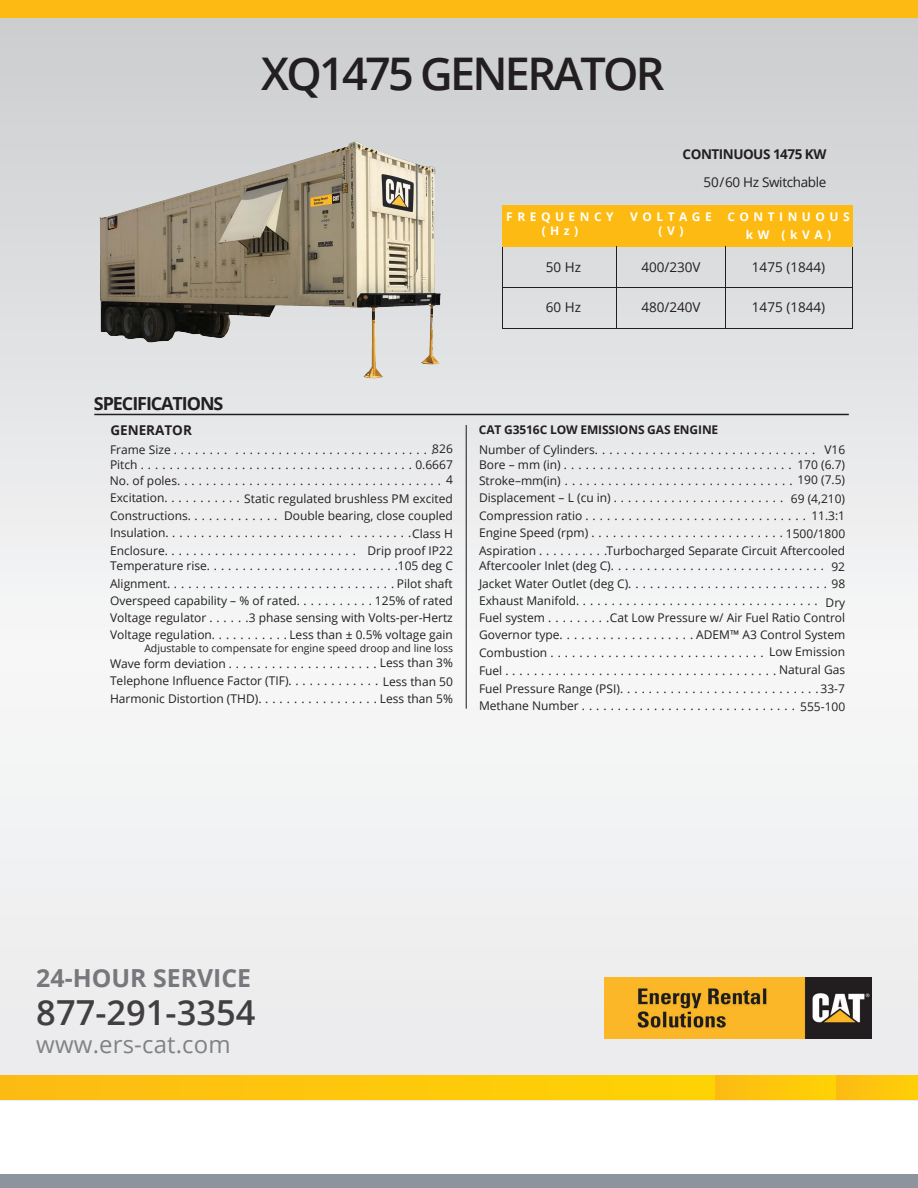
<style>
.page{position:relative;width:918px;height:1188px;background:#fff}
.page>*{position:absolute;margin:0;border:0;box-sizing:border-box;transform-origin:0 0}
.t1{font:600 45px "Open Sans";letter-spacing:-.06em;color:#231f20}
.t2{font:600 34.5px "Open Sans";color:#413f41}
.t3{font:700 24.9px "Open Sans";color:#77787c}
.t4{font:24px "Open Sans";letter-spacing:.005em;color:#808385}
.t5{font:700 18px "Open Sans";letter-spacing:-.06em;color:#231f20}
.t6{font:13.5px "Open Sans";color:#231f20}
.t7{font:13.5px "Open Sans";letter-spacing:-.025em;color:#231f20}
.t8{font:700 13.5px "Open Sans";letter-spacing:-.035em;color:#231f20}
.t9{font:700 13.5px "Open Sans";color:#231f20}
.t10{font:12px/17.5px "Open Sans";color:#231f20}
.t11{font:700 12px/14.4px "Open Sans";letter-spacing:.375em;color:#fff;text-align:center}
.t12{font:700 12px "Open Sans";letter-spacing:-.01em;color:#231f20}
.t13{font:10.5px "Open Sans";color:#231f20}
</style>
<div class="page">
<div style="left:0;top:0;width:917px;height:1100px;background:linear-gradient(to bottom,#d4d6d7,#fafafb)"></div>
<hr style="left:503px;top:244px;width:1px;height:84px;background:#231f20">
<div style="left:503px;top:205px;width:350px;height:42px;background:#fcba13"></div>
<div style="left:0;top:0;width:918px;height:18px;background:#fcba13"></div>
<div style="left:0;top:1075px;width:716px;height:25px;background:#fec70c"></div>
<div style="left:716px;top:1075px;width:121px;height:25px;background:#fec70c"></div>
<div style="left:837px;top:1075px;width:81px;height:25px;background:#fec50d"></div>
<img style="left:605px;top:978px;width:267px;height:61px">
<div style="left:0;top:1174px;width:918px;height:14px;background:#8d949d"></div>
<hr style="left:617px;top:246px;width:1px;height:82px;background:#231f20">
<hr style="left:725px;top:246px;width:1px;height:82px;background:#231f20">
<hr style="left:503px;top:288px;width:349px;height:1px;background:#231f20">
<hr style="left:852px;top:247px;width:1px;height:82px;background:#231f20">
<hr style="left:503px;top:328px;width:349px;height:1px;background:#231f20">
<hr style="left:94px;top:414px;width:755px;height:1px;background:#231f20">
<hr style="left:466px;top:425px;width:1px;height:284px;background:#231f20">
<img style="left:99px;top:142px;width:342px;height:237px">
<h1 class="t1" style="left:261px;top:42px;width:405px">XQ1475 GENERATOR</h1>
<p class="t8" style="left:683px;top:144px;width:145px">CONTINUOUS 1475 KW</p>
<p class="t7" style="left:704px;top:173px;width:124px">50/60 Hz Switchable</p>
<p class="t11" style="left:506px;top:209px;width:109px">FREQUENCY (Hz)</p>
<p class="t11" style="left:630px;top:209px;width:83px">VOLTAGE (V)</p>
<p class="t11" style="left:727px;top:207px;width:124px;line-height:18.1px">CONTINUOUS kW (kVA)</p>
<p class="t6" style="left:546px;top:258px;width:37px">50 Hz</p>
<p class="t6" style="left:641px;top:258px;width:61px">400/230V</p>
<p class="t6" style="left:752px;top:258px;width:75px">1475 (1844)</p>
<p class="t6" style="left:546px;top:298px;width:37px">60 Hz</p>
<p class="t6" style="left:641px;top:298px;width:61px">480/240V</p>
<p class="t6" style="left:752px;top:298px;width:75px">1475 (1844)</p>
<h3 class="t5" style="left:94px;top:391px;width:131px">SPECIFICATIONS</h3>
<p class="t9" style="left:110px;top:420px;width:83px">GENERATOR</p>
<p class="t10" style="left:432px;top:440px;width:22px">826</p>
<p class="t10" style="left:110px;top:441px;width:344px;line-height:15.5px">Frame Size ........ ............................<br>Pitch ......................................0.6667<br>No. of poles .....................................4</p>
<p class="t10" style="left:110px;top:489px;width:344px">Excitation. . . . . . . . . . . Static regulated brushless PM excited<br>Constructions. . . . . . . . . . . . .<br>Insulation......................... .........Class H</p>
<p class="t10" style="left:284px;top:507px;width:170px">Double bearing, close coupled</p>
<p class="t10" style="left:110px;top:541px;width:344px">Enclosure. .......................... Drip proof IP22</p>
<p class="t10" style="left:110px;top:557px;width:344px">Temperature rise...........................105 deg C</p>
<p class="t10" style="left:110px;top:574px;width:344px">Alignment................................Pilot shaft<br>Overspeed capability – % of rated. . . . . . . . . . . 125% of rated</p>
<p class="t10" style="left:110px;top:608px;width:344px">Voltage regulator . . . . . .3 phase sensing with Volts-per-Hertz</p>
<p class="t13" style="left:144px;top:641px;width:310px">Adjustable to compensate for engine speed droop and line loss</p>
<p class="t10" style="left:110px;top:654px;width:344px;text-align:justify">Wave form deviation . . . . . . . . . . . . . . . . . . . . .Less than 3% Telephone Influence Factor (TIF). . . . . . . . . . . . . Less than 50<br>Harmonic Distortion (THD). . . . . . . . . . . . . . . . . Less than 5%</p>
<p class="t10" style="left:110px;top:626px;width:344px">Voltage regulation. . . . . . . . . . . Less than ± 0.5% voltage gain</p>
<p class="t12" style="left:479px;top:421px;width:241px">CAT G3516C LOW EMISSIONS GAS ENGINE</p>
<p class="t10" style="left:797px;top:441px;width:49px;line-height:15.5px;text-indent:-318px">Number of Cylinders...............................<br>170 (6.7)</p>
<p class="t10" style="left:479px;top:488px;width:368px;line-height:18px;text-align:right">Displacement – L (cu in) ........................ 69 (4,210)<br>11.3:1</p>
<p class="t10" style="left:479px;top:541px;width:368px">Aspiration . . . . . . . . . .Turbocharged Separate Circuit Aftercooled</p>
<p class="t10" style="left:824px;top:441px;width:22px">V16</p>
<p class="t10" style="left:479px;top:456px;width:368px;line-height:15.8px">Bore – mm (in) ................................<br>Stroke – mm (in) . ...............................190 (7.5)</p>
<p class="t10" style="left:479px;top:506px;width:368px">Compression ratio ...............................<br>Engine Speed (rpm) ...........................1500/1800</p>
<p class="t10" style="left:479px;top:574px;width:368px">Jacket Water Outlet (deg C)............................98<br>Exhaust Manifold..................................<br>Fuel system . . . . . . . . .Cat Low Pressure w/ Air Fuel Ratio Control</p>
<p class="t10" style="left:479px;top:662px;width:368px;text-align:justify">Fuel ......................................Natural Gas Fuel Pressure Range (PSI)............................33-7<br>Methane Number ..............................555-100</p>
<p class="t10" style="left:479px;top:557px;width:347px">Aftercooler Inlet (deg C)..............................</p>
<p class="t10" style="left:831px;top:558px;width:15px">92</p>
<p class="t10" style="left:826px;top:594px;width:21px">Dry</p>
<p class="t10" style="left:479px;top:626px;width:368px">Governor type. . . . . . . . . . . . . . . . . . . ADEM™ A3 Control System</p>
<p class="t10" style="left:479px;top:644px;width:368px">Combustion.............................. Low Emission</p>
<h3 class="t3" style="left:36px;top:960px;width:216px">24-HOUR SERVICE</h3>
<h2 class="t2" style="left:36px;top:989px;width:221px">877-291-3354</h2>
<h3 class="t4" style="left:36px;top:1028px;width:196px">www.ers-cat.com</h3>
</div>
